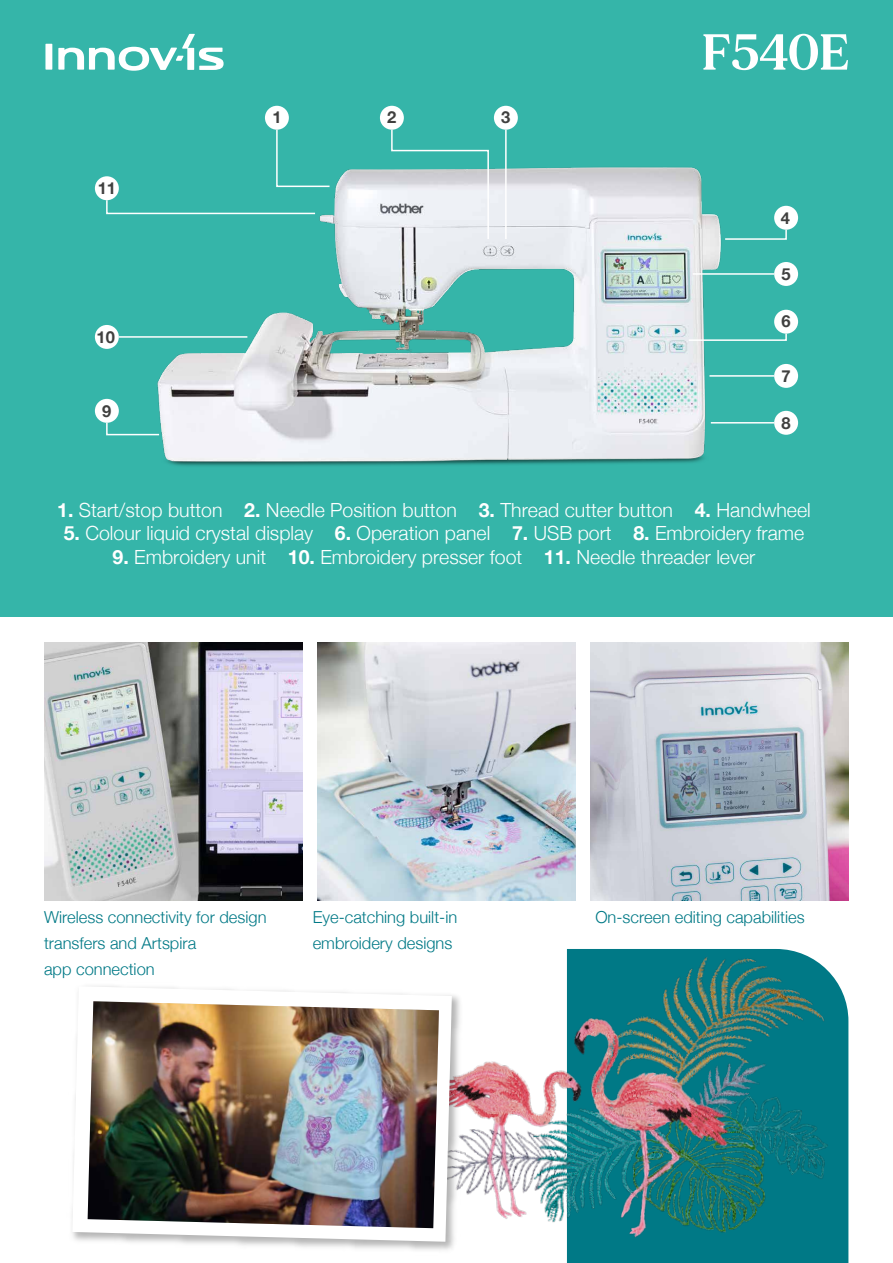
<style>
.page{position:relative;width:893px;height:1263px;background:#fff}
.page>*{position:absolute;margin:0;border:0;box-sizing:border-box;transform-origin:0 0}
.t1{font:700 50.55px "MADE Mirage";color:#fff}
.t2{font:300 19.5px "Helvetica Neue";color:#fff}
.t3{font:300 16.5px/25.8px "Helvetica Neue";color:#007986}
.t4{font:700 16.5px "Helvetica Neue";color:#40403f}
.s1{font-weight:700}
</style>
<div class="page">
<div style="left:0;top:0;width:893px;height:616px;background:#35b5a9"></div>
<div style="left:265px;top:106px;width:24px;height:24px;background:#fff;border-radius:50%"></div>
<div style="left:380px;top:106px;width:24px;height:24px;background:#fff;border-radius:50%"></div>
<div style="left:494px;top:106px;width:24px;height:24px;background:#fff;border-radius:50%"></div>
<div style="left:774px;top:206px;width:24px;height:24px;background:#fff;border-radius:50%"></div>
<div style="left:774px;top:262px;width:24px;height:24px;background:#fff;border-radius:50%"></div>
<div style="left:774px;top:310px;width:24px;height:24px;background:#fff;border-radius:50%"></div>
<div style="left:774px;top:364px;width:24px;height:24px;background:#fff;border-radius:50%"></div>
<div style="left:774px;top:411px;width:24px;height:24px;background:#fff;border-radius:50%"></div>
<div style="left:95px;top:399px;width:24px;height:24px;background:#fff;border-radius:50%"></div>
<div style="left:95px;top:325px;width:24px;height:24px;background:#fff;border-radius:50%"></div>
<div style="left:95px;top:176px;width:24px;height:24px;background:#fff;border-radius:50%"></div>
<img style="left:157px;top:122px;width:572px;height:344px">
<svg style="left:105px;top:199px;width:212px;height:16px"></svg>
<svg style="left:275px;top:128px;width:56px;height:60px"></svg>
<svg style="left:390px;top:128px;width:100px;height:113px"></svg>
<hr style="left:505px;top:130px;width:2px;height:109px;background:#fff">
<svg style="left:724px;top:228px;width:64px;height:13px"></svg>
<hr style="left:693px;top:273px;width:81px;height:2px;background:#fff">
<svg style="left:687px;top:332px;width:101px;height:10px"></svg>
<hr style="left:709px;top:375px;width:65px;height:2px;background:#fff">
<hr style="left:711px;top:422px;width:63px;height:1px;background:#fff">
<svg style="left:105px;top:421px;width:56px;height:15px"></svg>
<hr style="left:119px;top:336px;width:128px;height:2px;background:#fff">
<div style="left:45px;top:44px;width:7px;height:26px;background:#fff"></div>
<svg style="left:58px;top:34px;width:166px;height:37px"></svg>
<img style="left:45px;top:642px;width:258px;height:258px">
<img style="left:317px;top:642px;width:259px;height:258px">
<img style="left:590px;top:642px;width:258px;height:258px">
<img style="left:465px;top:949px;width:384px;height:314px">
<img style="left:130px;top:995px;width:335px;height:255px">
<svg style="left:72px;top:986px;width:380px;height:256px"></svg>
<img style="left:88px;top:1001px;width:351px;height:227px">
<p class="t4" style="left:98px;top:175px;width:20px">11</p>
<p class="t4" style="left:96px;top:324px;width:20px">10</p>
<p class="t4" style="left:102px;top:398px;width:11px">9</p>
<p class="t4" style="left:273px;top:105px;width:11px">1</p>
<p class="t4" style="left:387px;top:105px;width:11px">2</p>
<p class="t4" style="left:501px;top:105px;width:11px">3</p>
<h1 class="t1" style="left:701px;top:19px;width:150px">F540E</h1>
<p class="t4" style="left:781px;top:205px;width:11px">4</p>
<p class="t4" style="left:781px;top:261px;width:11px">5</p>
<p class="t4" style="left:781px;top:309px;width:11px">6</p>
<p class="t4" style="left:781px;top:363px;width:11px">7</p>
<p class="t4" style="left:781px;top:410px;width:11px">8</p>
<p class="t2" style="left:57px;top:494px;width:755px"><span class="s1">1.</span> Start/stop button <span class="s1">2.</span> Needle Position button <span class="s1">3.</span> Thread cutter button <span class="s1">4.</span> Handwheel</p>
<p class="t2" style="left:64px;top:518px;width:742px"><span class="s1">5.</span> Colour liquid crystal display <span class="s1">6.</span> Operation panel <span class="s1">7.</span> USB port <span class="s1">8.</span> Embroidery frame</p>
<p class="t2" style="left:113px;top:541px;width:644px"><span class="s1">9.</span> Embroidery unit <span class="s1">10.</span> Embroidery presser foot <span class="s1">11.</span> Needle threader lever</p>
<p class="t3" style="left:44px;top:903px;width:224px">Wireless connectivity for design transfers and Artspira<br>app connection</p>
<p class="t3" style="left:313px;top:903px;width:146px">Eye-catching built-in embroidery designs</p>
<p class="t3" style="left:595px;top:903px;width:211px">On-screen editing capabilities</p>
</div>
